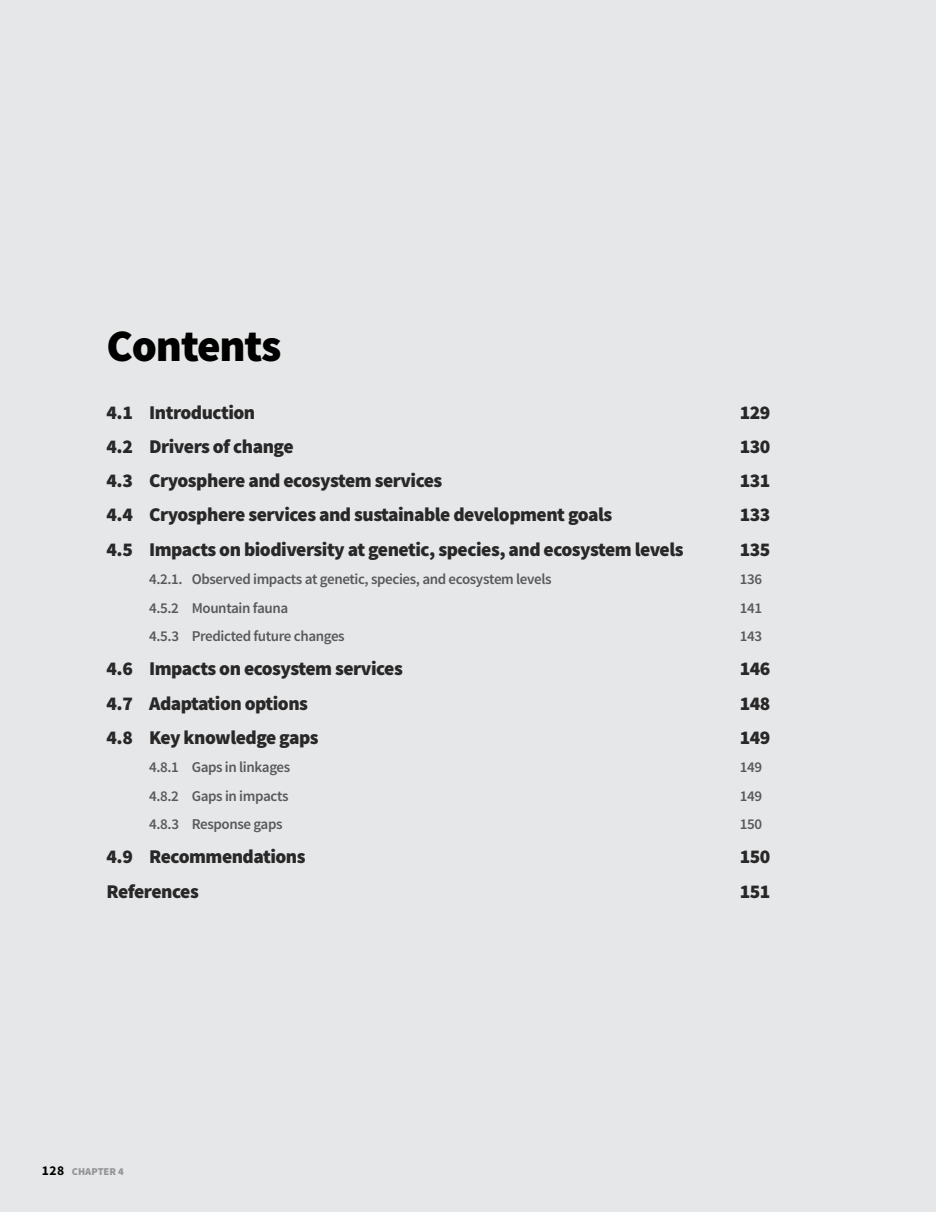
<style>
.page{position:relative;width:936px;height:1212px;background:#fff}
.page>*{position:absolute;margin:0;border:0;box-sizing:border-box;transform-origin:0 0}
.t1{font:900 45px "Source Sans Pro";letter-spacing:-.025em;color:#000}
.t2{font:900 19.5px/34px "Source Sans Pro";letter-spacing:-.025em;color:#292829}
.t3{font:600 15px/28.7px "Source Sans Pro";letter-spacing:-.025em;color:#58595b;text-align:justify}
.t4{font:900 10.5px "Source Sans Pro";color:#939598}
.s1{font-weight:700;font-size:13.5px;color:#000}
</style>
<div class="page">
<div style="left:0;top:0;width:935px;height:1212px;background:#e6e7e8"></div>
<h1 class="t1" style="left:107px;top:315px;width:176px">Contents</h1>
<p class="t2" style="left:107px;top:395px;width:578px">4.1 Introduction<br>4.2 Drivers of change<br>4.3 Cryosphere and ecosystem services<br>4.4 Cryosphere services and sustainable development goals<br>4.5 Impacts on biodiversity at genetic, species, and ecosystem levels</p>
<p class="t3" style="left:149px;top:565px;width:404px;text-align:left">4.2.1. Observed impacts at genetic, species, and ecosystem levels<br>4.5.2 Mountain fauna<br>4.5.3 Predicted future changes</p>
<p class="t2" style="left:107px;top:652px;width:298px">4.6 Impacts on ecosystem services<br>4.7 Adaptation options<br>4.8 Key knowledge gaps</p>
<p class="t3" style="left:149px;top:753px;width:142px">4.8.1 Gaps in linkages 4.8.2 Gaps in impacts 4.8.3 Response gaps</p>
<p class="t2" style="left:107px;top:840px;width:200px">4.9 Recommendations<br>References</p>
<p class="t2" style="left:739px;top:396px;width:32px;text-align:justify">129<br>130<br>131<br>133<br>135</p>
<p class="t3" style="left:739px;top:565px;width:24px">136<br>141<br>143</p>
<p class="t2" style="left:739px;top:652px;width:32px;text-align:justify">146<br>148<br>149</p>
<p class="t3" style="left:739px;top:753px;width:24px">149<br>149<br>150</p>
<p class="t2" style="left:739px;top:840px;width:32px">150<br>151</p>
<p class="t4" style="left:42px;top:1165px;width:84px"><span class="s1">128</span> CHAPTER 4</p>
</div>
